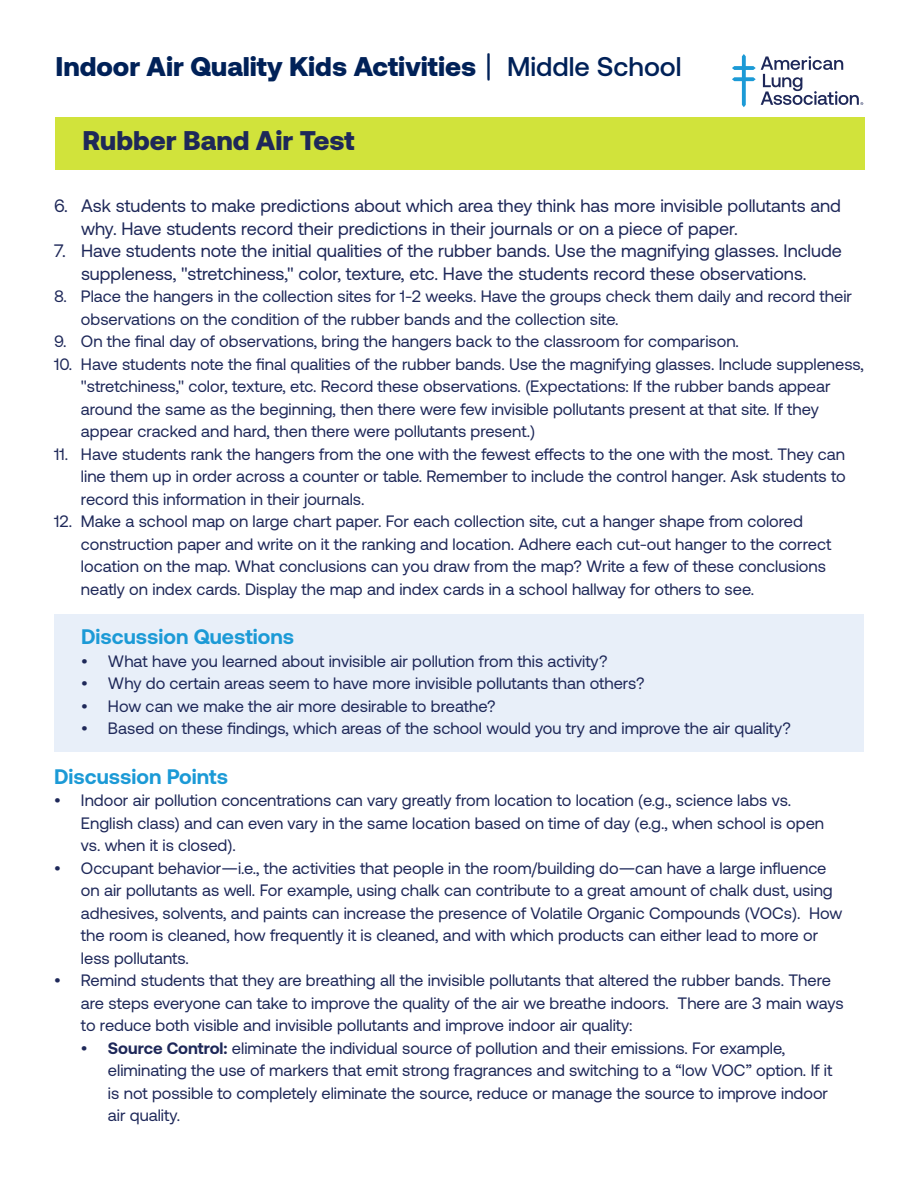
<style>
.page{position:relative;width:918px;height:1188px;background:#fff}
.page>*{position:absolute;margin:0;border:0;box-sizing:border-box;transform-origin:0 0}
.t1{font:900 27px "Aeonik";color:#002158}
.t2{font:900 27px "Aeonik";color:#1e2859}
.t3{font:700 21px "Aeonik";color:#1c9ad6}
.t4{font:18px/22.5px "Aeonik";color:#1e2859}
.t5{font:16.5px/22.5px "Aeonik";color:#1e2859}
.s1{font-family:"Comic Sans MS";font-weight:400}
.s2{font-weight:500}
.s3{font-size:18px}
.s4{font-weight:700}
</style>
<div class="page">
<div style="left:54px;top:615px;width:809px;height:137px;background:#e8eff9"></div>
<div style="left:55px;top:117px;width:810px;height:53px;background:#d1e33b"></div>
<svg style="left:732px;top:54px;width:131px;height:53px"></svg>
<h1 class="t1" style="left:55px;top:50px;width:628px">Indoor Air Quality Kids Activities <span class="s1">|</span> <span class="s2">Middle School</span></h1>
<h1 class="t2" style="left:82px;top:125px;width:274px">Rubber Band Air Test</h1>
<p class="t4" style="left:81px;top:195px;width:762px;text-indent:-27px">6. Ask students to make predictions about which area they think has more invisible pollutants and why. Have students record their predictions in their journals or on a piece of paper.</p>
<p class="t4" style="left:54px;top:240px;width:789px;text-align:center">7. Have students note the initial qualities of the rubber bands. Use the magnifying glasses. Include suppleness, "stretchiness," color, texture, etc. Have the students record these observations.</p>
<p class="t5" style="left:81px;top:285px;width:773px;text-indent:-27px">8. Place the hangers in the collection sites for 1-2 weeks. Have the groups check them daily and record their observations on the condition of the rubber bands and the collection site.</p>
<p class="t5" style="left:54px;top:330px;width:687px">9. On the final day of observations, bring the hangers back to the classroom for comparison.</p>
<p class="t5" style="left:81px;top:353px;width:784px;text-indent:-27px">10. Have students note the final qualities of the rubber bands. Use the magnifying glasses. Include suppleness, "stretchiness," color, texture, etc. Record these observations. (Expectations: If the rubber bands appear around the same as the beginning, then there were few invisible pollutants present at that site. If they appear cracked and hard, then there were pollutants present.)</p>
<p class="t5" style="left:81px;top:443px;width:766px;text-align:justify;text-indent:-27px">11. Have students rank the hangers from the one with the fewest effects to the one with the most. They can line them up in order across a counter or table. Remember to include the control hanger. Ask students to record this information in their journals.</p>
<p class="t5" style="left:81px;top:510px;width:752px;text-indent:-27px">12. Make a school map on large chart paper. For each collection site, cut a hanger shape from colored construction paper and write on it the ranking and location. Adhere each cut-out hanger to the correct location on the map. What conclusions can you draw from the map? Write a few of these conclusions neatly on index cards. Display the map and index cards in a school hallway for others to see.</p>
<p class="t3" style="left:81px;top:625px;width:215px">Discussion Questions</p>
<p class="t5" style="left:81px;top:650px;width:528px">• What have you learned about invisible air pollution from this activity?</p>
<p class="t5" style="left:81px;top:672px;width:565px">• Why do certain areas seem to have more invisible pollutants than others?</p>
<p class="t5" style="left:81px;top:695px;width:416px">• How can we make the air more desirable to breathe?</p>
<p class="t5" style="left:81px;top:717px;width:711px">• Based on these findings, which areas of the school would you try and improve the air quality?</p>
<p class="t3" style="left:54px;top:764px;width:176px">Discussion Points</p>
<p class="t5" style="left:81px;top:789px;width:745px;text-indent:-27px">• Indoor air pollution concentrations can vary greatly from location to location (e.g., science labs vs.<br>English class) and can even vary in the same location based on time of day (e.g., when school is open vs. when it is closed).</p>
<p class="t5" style="left:81px;top:857px;width:763px;text-indent:-27px">• Occupant behavior<span class="s3">—</span>i.e., the activities that people in the room/building do<span class="s3">—</span>can have a large influence on air pollutants as well. For example, using chalk can contribute to a great amount of chalk dust, using adhesives, solvents, and paints can increase the presence of Volatile Organic Compounds (VOCs). How the room is cleaned, how frequently it is cleaned, and with which products can either lead to more or less pollutants.</p>
<p class="t5" style="left:81px;top:969px;width:764px;text-indent:-27px">• Remind students that they are breathing all the invisible pollutants that altered the rubber bands. There are steps everyone can take to improve the quality of the air we breathe indoors. There are 3 main ways to reduce both visible and invisible pollutants and improve indoor air quality:</p>
<p class="t5" style="left:108px;top:1037px;width:726px;text-indent:-27px">• <span class="s4">Source Control:</span> eliminate the individual source of pollution and their emissions. For example, eliminating the use of markers that emit strong fragrances and switching to a “low VOC” option. If it is not possible to completely eliminate the source, reduce or manage the source to improve indoor air quality.</p>
</div>
